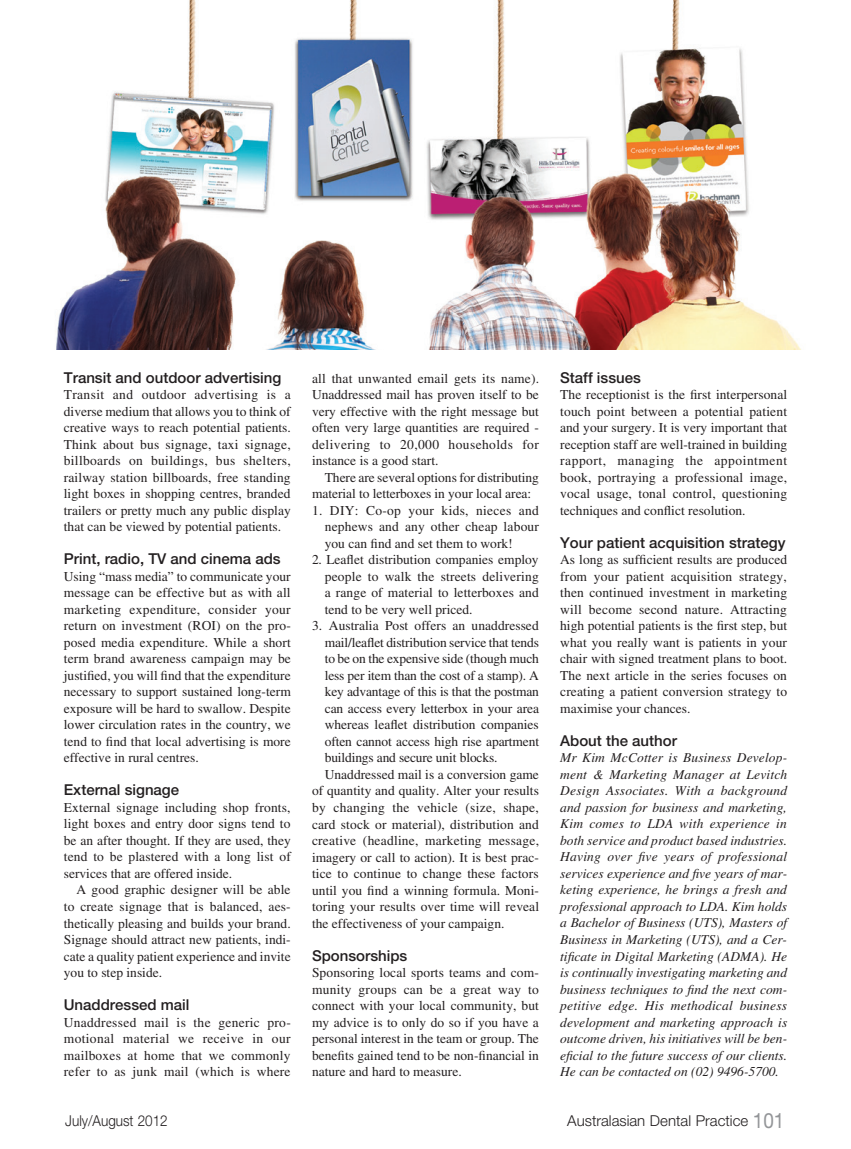
<style>
.page{position:relative;width:851px;height:1149px;background:#fff}
.page>*{position:absolute;margin:0;border:0;box-sizing:border-box;transform-origin:0 0}
.t1{font:500 15px "Helvetica Neue";color:#231f20}
.t2{font:300 15px "Helvetica Neue";color:#231f20}
.t3{font:300 15px "Helvetica Neue";color:#231f20;scale:.9 1}
.t4{font:13.5px/16.5px "Times";color:#231f20;text-align:justify}
.t5{font:italic 13.5px/16.5px "Times";color:#231f20;text-align:justify}
.t6{font:13.5px "Times";letter-spacing:.02em;color:#231f20}
.s1{font-weight:400;font-size:21px;color:#939598}
</style>
<div class="page">
<img style="left:56px;top:0;width:745px;height:349px">
<p class="t1" style="left:64px;top:368px;width:219px">Transit and outdoor advertising</p>
<p class="t4" style="left:64px;top:386px;width:228px">Transit and outdoor advertising is a diverse medium that allows you to think of creative ways to reach potential patients.<br>Think about bus signage, taxi signage, billboards on buildings, bus shelters, railway station billboards, free standing light boxes in shopping centres, branded trailers or pretty much any public display that can be viewed by potential patients.</p>
<p class="t1" style="left:64px;top:549px;width:218px">Print, radio, TV and cinema ads</p>
<p class="t4" style="left:64px;top:567px;width:228px">Using “mass media” to communicate your message can be effective but as with all marketing expenditure, consider your return on investment (ROI) on the pro&shy;posed media expenditure. While a short term brand awareness campaign may be justified, you will find that the expenditure necessary to support sustained long-term exposure will be hard to swallow. Despite lower circulation rates in the country, we tend to find that local advertising is more effective in rural centres.</p>
<p class="t1" style="left:64px;top:780px;width:117px">External signage</p>
<p class="t4" style="left:64px;top:798px;width:228px">External signage including shop fronts, light boxes and entry door signs tend to be an after thought. If they are used, they tend to be plastered with a long list of services that are offered inside.</p>
<p class="t4" style="left:64px;top:881px;width:228px;text-indent:13px">A good graphic designer will be able to create signage that is balanced, aes&shy;thetically pleasing and builds your brand.<br>Signage should attract new patients, indi&shy;cate a quality patient experience and invite you to step inside.</p>
<p class="t1" style="left:64px;top:995px;width:127px">Unaddressed mail</p>
<p class="t4" style="left:64px;top:1013px;width:228px">Unaddressed mail is the generic pro&shy;motional material we receive in our mailboxes at home that we commonly refer to as junk mail (which is where</p>
<p class="t4" style="left:312px;top:370px;width:228px">all that unwanted email gets its name).<br>Unaddressed mail has proven itself to be very effective with the right message but often very large quantities are required - delivering to 20,000 households for instance is a good start.</p>
<p class="t4" style="left:312px;top:469px;width:228px;text-indent:13px">There are several options for distributing material to letterboxes in your local area:</p>
<p class="t4" style="left:325px;top:502px;width:216px;text-indent:-13px">1. DIY: Co-op your kids, nieces and nephews and any other cheap labour you can find and set them to work!</p>
<p class="t4" style="left:325px;top:551px;width:215px;text-indent:-13px">2. Leaflet distribution companies employ people to walk the streets delivering a range of material to letterboxes and tend to be very well priced.</p>
<p class="t4" style="left:312px;top:617px;width:228px">3. Australia Post offers an unaddressed</p>
<p class="t4" style="left:325px;top:633px;width:216px">mail/leaflet distribution service that tends</p>
<p class="t4" style="left:325px;top:650px;width:216px">to be on the expensive side (though much</p>
<p class="t4" style="left:325px;top:666px;width:216px">less per item than the cost of a stamp). A</p>
<p class="t4" style="left:325px;top:683px;width:216px">key advantage of this is that the postman</p>
<p class="t4" style="left:325px;top:699px;width:216px">can access every letterbox in your area</p>
<p class="t4" style="left:325px;top:716px;width:215px">whereas leaflet distribution companies</p>
<p class="t4" style="left:325px;top:732px;width:216px">often cannot access high rise apartment</p>
<p class="t4" style="left:325px;top:749px;width:174px">buildings and secure unit blocks.</p>
<p class="t4" style="left:325px;top:765px;width:216px">Unaddressed mail is a conversion game</p>
<p class="t4" style="left:312px;top:782px;width:228px">of quantity and quality. Alter your results</p>
<p class="t6" style="left:312px;top:799px;width:228px">by changing the vehicle (size, shape,</p>
<p class="t4" style="left:312px;top:815px;width:228px">card stock or material), distribution and</p>
<p class="t4" style="left:312px;top:831px;width:228px">creative (headline, marketing message,</p>
<p class="t4" style="left:312px;top:848px;width:228px">imagery or call to action). It is best prac-</p>
<p class="t4" style="left:312px;top:864px;width:228px">tice to continue to change these factors</p>
<p class="t4" style="left:312px;top:881px;width:228px">until you find a winning formula. Moni-</p>
<p class="t4" style="left:312px;top:897px;width:228px">toring your results over time will reveal</p>
<p class="t4" style="left:312px;top:914px;width:194px">the effectiveness of your campaign.</p>
<p class="t1" style="left:312px;top:946px;width:97px">Sponsorships</p>
<p class="t4" style="left:312px;top:964px;width:228px">Sponsoring local sports teams and com&shy;munity groups can be a great way to connect with your local community, but my advice is to only do so if you have a personal interest in the team or group. The benefits gained tend to be non-financial in nature and hard to measure.</p>
<p class="t1" style="left:560px;top:368px;width:82px">Staff issues</p>
<p class="t4" style="left:560px;top:386px;width:228px">The receptionist is the first interpersonal touch point between a potential patient and your surgery. It is very important that reception staff are well-trained in building rapport, managing the appointment book, portraying a professional image, vocal usage, tonal control, questioning techniques and conflict resolution.</p>
<p class="t1" style="left:560px;top:533px;width:227px">Your patient acquisition strategy</p>
<p class="t4" style="left:560px;top:551px;width:228px">As long as sufficient results are produced from your patient acquisition strategy, then continued investment in marketing will become second nature. Attracting high potential patients is the first step, but what you really want is patients in your chair with signed treatment plans to boot.<br>The next article in the series focuses on creating a patient conversion strategy to maximise your chances.</p>
<p class="t1" style="left:560px;top:731px;width:118px">About the author</p>
<p class="t5" style="left:560px;top:749px;width:228px">Mr Kim McCotter is Business Develop&shy;ment &amp; Marketing Manager at Levitch Design Associates. With a background and passion for business and marketing, Kim comes to LDA with experience in both service and product based industries.<br>Having over five years of professional services experience and five years of mar&shy;keting experience, he brings a fresh and professional approach to LDA. Kim holds a Bachelor of Business (UTS), Masters of Business in Marketing (UTS), and a Cer&shy;tificate in Digital Marketing (ADMA). He is continually investigating marketing and business techniques to find the next com&shy;petitive edge. His methodical business development and marketing approach is outcome driven, his initiatives will be ben&shy;eficial to the future success of our clients.<br>He can be contacted on (02) 9496-5700.</p>
<p class="t3" style="left:65px;top:1111px;width:115px">July/August 2012</p>
<p class="t2" style="left:567px;top:1111px;width:218px">Australasian Dental Practice <span class="s1">101</span></p>
</div>
